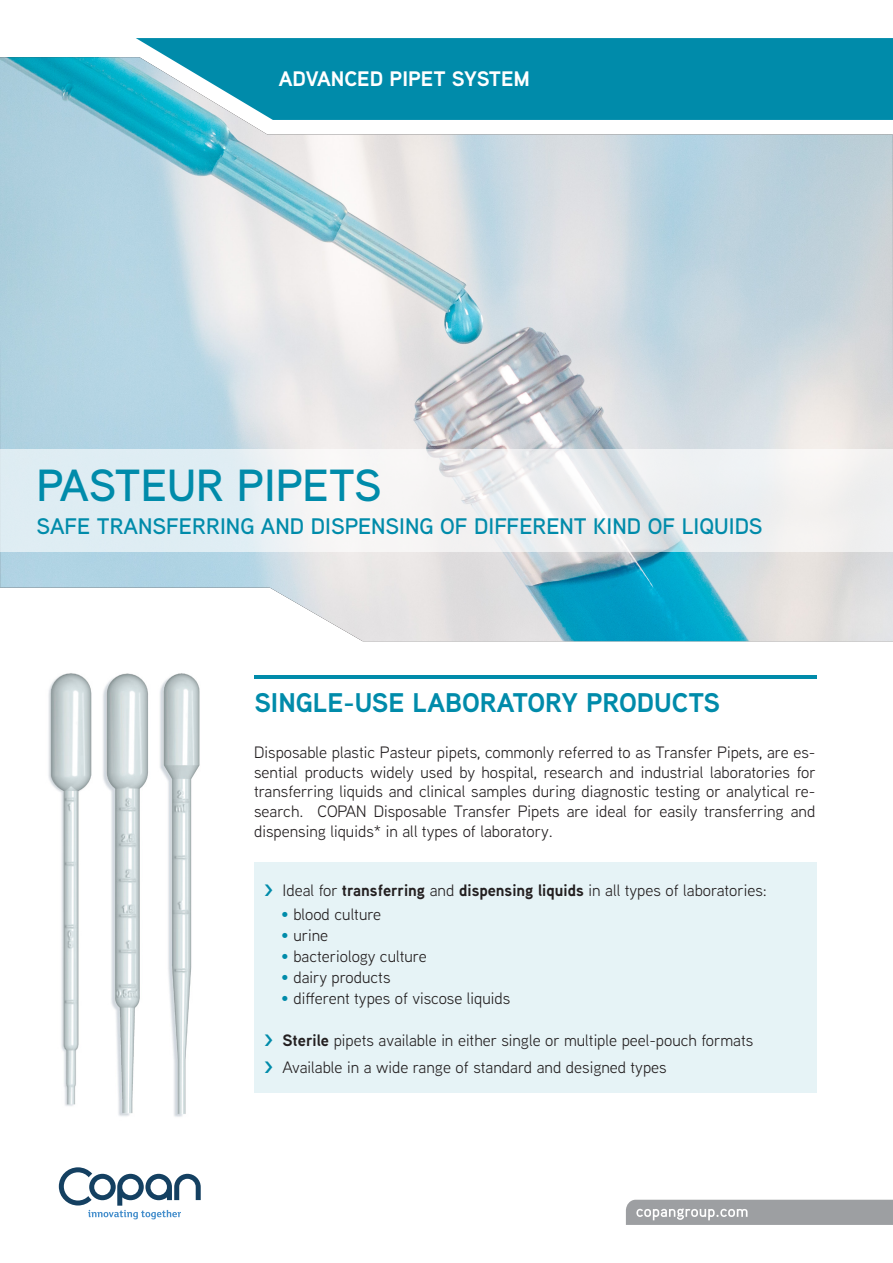
<style>
.page{position:relative;width:893px;height:1263px;background:#fff}
.page>*{position:absolute;margin:0;border:0;box-sizing:border-box;transform-origin:0 0}
.t1{font:600 45px "Aaux Next";color:#008baa}
.t2{font:700 27px "Aaux Next";color:#008baa}
.t3{font:600 22.5px "Aaux Next";color:#008baa}
.t4{font:700 21px "Aaux Next";color:#fff}
.t5{font:16.5px/19.8px "Aaux Next";color:#231f20;text-align:justify}
.s1{font-weight:900;color:#008baa}
.s2{font-weight:700}
.s3{color:#008baa}
</style>
<div class="page">
<img style="left:103px;top:673px;width:45px;height:444px">
<div style="left:255px;top:862px;width:562px;height:231px;background:#e6f3f6"></div>
<hr style="left:254px;top:675px;width:562px;height:3px;background:#008baa">
<img style="left:48px;top:673px;width:44px;height:433px">
<img style="left:160px;top:673px;width:40px;height:444px">
<svg style="left:136px;top:38px;width:757px;height:19px;background:#068dac"></svg>
<svg style="left:626px;top:1200px;width:267px;height:25px;background:#a3a5a8"></svg>
<img style="left:0;top:57px;width:893px;height:584px">
<svg style="left:0;top:449px;width:893px;height:103px;fill:#edeff3"></svg>
<svg style="left:59px;top:1167px;width:142px;height:52px"></svg>
<p class="t4" style="left:279px;top:64px;width:252px">ADVANCED PIPET SYSTEM</p>
<p class="t1" style="left:37px;top:454px;width:346px">PASTEUR PIPETS</p>
<p class="t3" style="left:37px;top:511px;width:727px">SAFE TRANSFERRING AND DISPENSING OF DIFFERENT KIND OF LIQUIDS</p>
<p class="t2" style="left:254px;top:683px;width:467px">SINGLE-USE LABORATORY PRODUCTS</p>
<p class="t5" style="left:254px;top:741px;width:563px">Disposable plastic Pasteur pipets, commonly referred to as Transfer Pipets, are es&shy;sential products widely used by hospital, research and industrial laboratories for transferring liquids and clinical samples during diagnostic testing or analytical re&shy;search. COPAN Disposable Transfer Pipets are ideal for easily transferring and dispensing liquids* in all types of laboratory.</p>
<p class="t5" style="left:264px;top:879px;width:504px"><span class="s1">&gt;</span> Ideal for <span class="s2">transferring</span> and <span class="s2">dispensing liquids</span> in all types of laboratories:</p>
<p class="t5" style="left:281px;top:903px;width:102px"><span class="s3">•</span> blood culture</p>
<p class="t5" style="left:281px;top:924px;width:48px"><span class="s3">•</span> urine</p>
<p class="t5" style="left:281px;top:945px;width:147px"><span class="s3">•</span> bacteriology culture</p>
<p class="t5" style="left:281px;top:966px;width:111px"><span class="s3">•</span> dairy products</p>
<p class="t5" style="left:281px;top:987px;width:231px"><span class="s3">•</span> different types of viscose liquids</p>
<p class="t5" style="left:264px;top:1029px;width:491px"><span class="s1">&gt;</span> <span class="s2">Sterile</span> pipets available in either single or multiple peel-pouch formats</p>
<p class="t5" style="left:264px;top:1056px;width:404px"><span class="s1">&gt;</span> Available in a wide range of standard and designed types</p>
</div>
